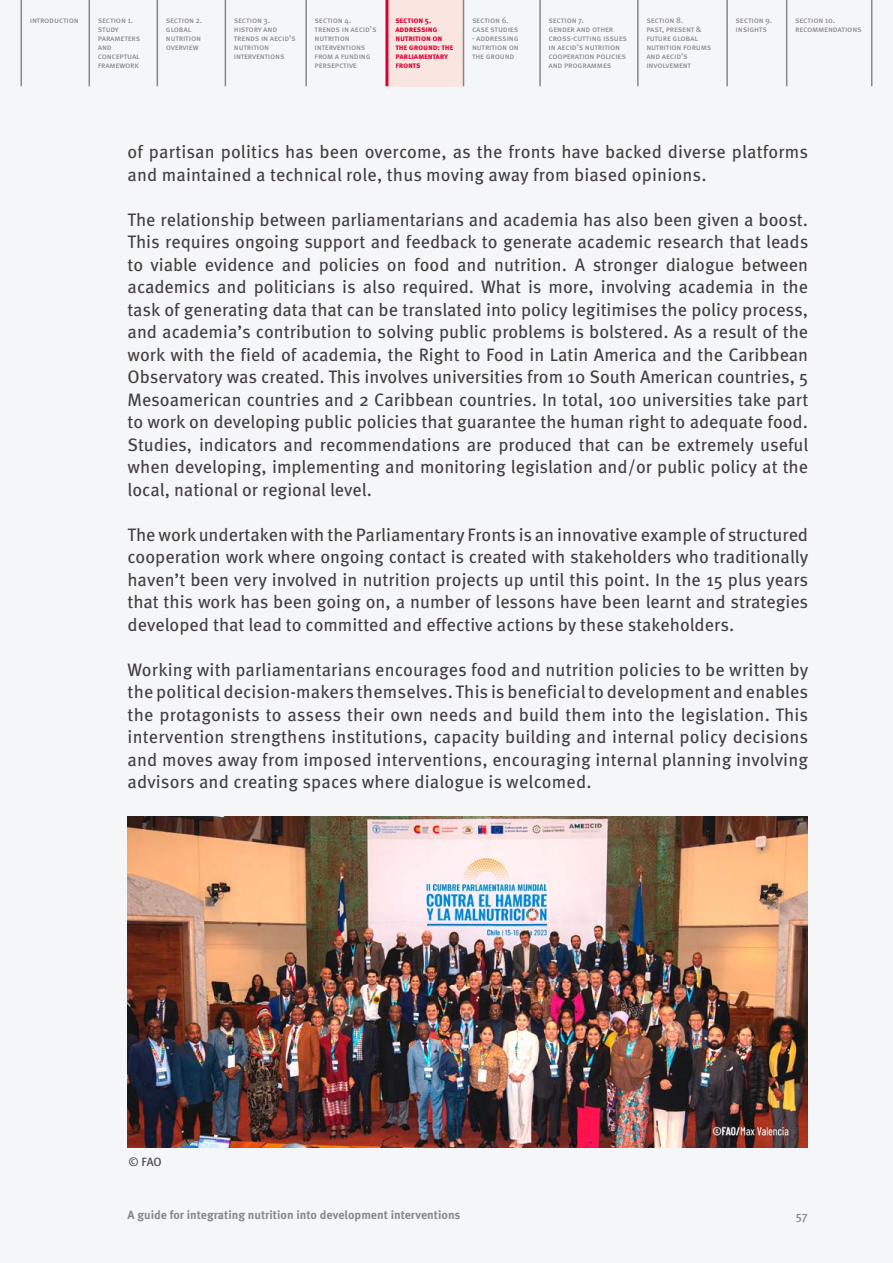
<style>
.page{position:relative;width:893px;height:1263px;background:#f5f6f7}
.page>*{position:absolute;margin:0;border:0;box-sizing:border-box;transform-origin:0 0}
.t1{font:18px/22.5px "Meta Pro";letter-spacing:.005em;color:#433f40;text-align:justify}
.t2{font:700 12px "Meta Pro";color:#89878c}
.t3{font:12px "Meta Pro";color:#433f40}
.t4{font:500 12px "Meta Pro";color:#89878c}
.t5{font:8.25px/9px "Meta Pro";letter-spacing:-.02em;color:#89878c}
.t6{font:700 8.25px/9px "Meta Pro";letter-spacing:-.025em;color:#da0035}
</style>
<div class="page">
<div style="left:387px;top:0;width:76px;height:86px;background:#fae6e0"></div>
<hr style="left:463px;top:0;width:1px;height:86px;background:#89878c">
<hr style="left:539px;top:0;width:2px;height:86px;background:#89878c">
<hr style="left:637px;top:0;width:2px;height:86px;background:#89878c">
<hr style="left:726px;top:0;width:2px;height:86px;background:#89878c">
<hr style="left:786px;top:0;width:1px;height:86px;background:#89878c">
<hr style="left:871px;top:0;width:1px;height:86px;background:#89878c">
<hr style="left:21px;top:0;width:1px;height:86px;background:#89878c">
<hr style="left:89px;top:0;width:1px;height:86px;background:#89878c">
<hr style="left:157px;top:0;width:1px;height:86px;background:#89878c">
<hr style="left:225px;top:0;width:1px;height:86px;background:#89878c">
<hr style="left:305px;top:0;width:2px;height:86px;background:#89878c">
<hr style="left:385px;top:0;width:3px;height:86px;background:#da0035">
<img style="left:128px;top:816px;width:680px;height:332px">
<p class="t5" style="left:30px;top:16px;width:51px">INTRODUCTION</p>
<p class="t5" style="left:98px;top:16px;width:44px">SECTION 1.<br>STUDY<br>PARAMETERS<br>AND<br>CONCEPTUAL<br>FRAMEWORK</p>
<p class="t5" style="left:166px;top:16px;width:38px">SECTION 2.<br>GLOBAL<br>NUTRITION<br>OVERVIEW</p>
<p class="t5" style="left:234px;top:16px;width:63px">SECTION 3.<br>HISTORY AND<br>TRENDS IN AECID’S<br>NUTRITION<br>INTERVENTIONS</p>
<p class="t5" style="left:315px;top:16px;width:63px">SECTION 4.<br>TRENDS IN AECID’S<br>NUTRITION<br>INTERVENTIONS<br>FROM A FUNDING<br>PERSEPCTIVE</p>
<p class="t6" style="left:395px;top:16px;width:59px">SECTION 5.<br>ADDRESSING<br>NUTRITION ON<br>THE GROUND: THE<br>PARLIAMENTARY<br>FRONTS</p>
<p class="t5" style="left:472px;top:16px;width:48px">SECTION 6.<br>CASE STUDIES</p>
<p class="t5" style="left:472px;top:34px;width:48px;text-align:justify">- ADDRESSING NUTRITION ON THE GROUND</p>
<p class="t5" style="left:548px;top:16px;width:80px">SECTION 7.<br>GENDER AND OTHER<br>CROSS-CUTTING ISSUES<br>IN AECID’S NUTRITION<br>COOPERATION POLICIES<br>AND PROGRAMMES</p>
<p class="t5" style="left:646px;top:16px;width:66px">SECTION 8.<br>PAST, PRESENT &amp;<br>FUTURE GLOBAL<br>NUTRITION FORUMS<br>AND AECID’S<br>INVOLVEMENT</p>
<p class="t5" style="left:736px;top:16px;width:38px">SECTION 9.<br>INSIGHTS</p>
<p class="t5" style="left:795px;top:16px;width:68px">SECTION 10.<br>RECOMMENDATIONS</p>
<p class="t1" style="left:128px;top:141px;width:682px">of partisan politics has been overcome, as the fronts have backed diverse platforms and maintained a technical role, thus moving away from biased opinions.</p>
<p class="t1" style="left:128px;top:209px;width:682px">The relationship between parliamentarians and academia has also been given a boost.<br>This requires ongoing support and feedback to generate academic research that leads to viable evidence and policies on food and nutrition. A stronger dialogue between academics and politicians is also required. What is more, involving academia in the task of generating data that can be translated into policy legitimises the policy process, and academia’s contribution to solving public problems is bolstered. As a result of the work with the field of academia, the Right to Food in Latin America and the Caribbean Observatory was created. This involves universities from 10 South American countries, 5<br>Mesoamerican countries and 2 Caribbean countries. In total, 100 universities take part to work on developing public policies that guarantee the human right to adequate food.<br>Studies, indicators and recommendations are produced that can be extremely useful when developing, implementing and monitoring legislation and/or public policy at the local, national or regional level.</p>
<p class="t1" style="left:128px;top:524px;width:682px">The work undertaken with the Parliamentary Fronts is an innovative example of structured cooperation work where ongoing contact is created with stakeholders who traditionally haven’t been very involved in nutrition projects up until this point. In the 15 plus years that this work has been going on, a number of lessons have been learnt and strategies developed that lead to committed and effective actions by these stakeholders.</p>
<p class="t1" style="left:128px;top:659px;width:682px">Working with parliamentarians encourages food and nutrition policies to be written by the political decision-makers themselves. This is beneficial to development and enables the protagonists to assess their own needs and build them into the legislation. This intervention strengthens institutions, capacity building and internal policy decisions and moves away from imposed interventions, encouraging internal planning involving advisors and creating spaces where dialogue is welcomed.</p>
<p class="t3" style="left:129px;top:1154px;width:35px">© FAO</p>
<p class="t2" style="left:128px;top:1207px;width:334px">A guide for integrating nutrition into development interventions</p>
<p class="t4" style="left:796px;top:1208px;width:14px">57</p>
</div>
